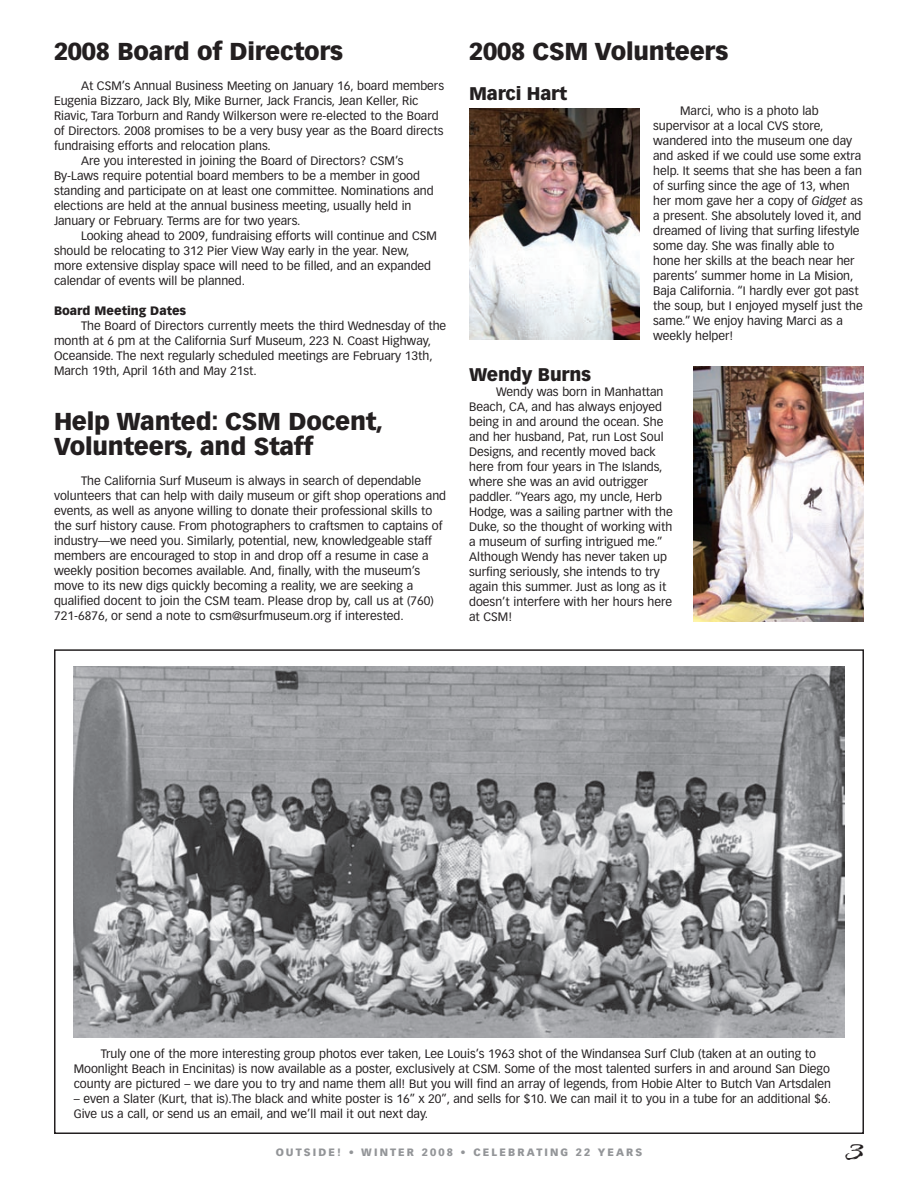
<style>
.page{position:relative;width:918px;height:1188px;background:#fff}
.page>*{position:absolute;margin:0;border:0;box-sizing:border-box;transform-origin:0 0}
.t1{font:36px "Arid ITC";color:#231f20}
.t2{font:900 24px/25.5px "Vectora LT";letter-spacing:-.01em;color:#231f20}
.t3{font:900 18px "Vectora LT";letter-spacing:-.01em;color:#231f20}
.t4{font:12px/15px "Vectora LT";color:#231f20}
.t5{font:900 12px "Vectora LT";color:#231f20}
.t6{font:900 10.5px "Vectora LT";letter-spacing:.2em;color:#939598}
.s1{font-style:italic}
</style>
<div class="page">
<img style="left:469px;top:108px;width:171px;height:231px">
<img style="left:694px;top:366px;width:170px;height:256px">
<img style="left:74px;top:666px;width:770px;height:371px">
<h2 class="t2" style="left:54px;top:38px;width:291px">2008 Board of Directors</h2>
<p class="t4" style="left:81px;top:78px;width:365px">At CSM’s Annual Business Meeting on January 16, board members</p>
<p class="t4" style="left:54px;top:93px;width:366px">Eugenia Bizzaro, Jack Bly, Mike Burner, Jack Francis, Jean Keller, Ric</p>
<p class="t4" style="left:54px;top:108px;width:386px">Riavic, Tara Torburn and Randy Wilkerson were re-elected to the Board</p>
<p class="t4" style="left:54px;top:123px;width:391px">of Directors. 2008 promises to be a very busy year as the Board directs</p>
<p class="t4" style="left:54px;top:138px;width:218px">fundraising efforts and relocation plans.</p>
<p class="t4" style="left:81px;top:153px;width:324px">Are you interested in joining the Board of Directors? CSM’s</p>
<p class="t4" style="left:54px;top:168px;width:368px">By-Laws require potential board members to be a member in good</p>
<p class="t4" style="left:54px;top:183px;width:381px">standing and participate on at least one committee. Nominations and</p>
<p class="t4" style="left:54px;top:198px;width:359px">elections are held at the annual business meeting, usually held in</p>
<p class="t4" style="left:54px;top:213px;width:248px">January or February. Terms are for two years.</p>
<p class="t4" style="left:81px;top:228px;width:357px">Looking ahead to 2009, fundraising efforts will continue and CSM</p>
<p class="t4" style="left:54px;top:243px;width:357px">should be relocating to 312 Pier View Way early in the year. New,</p>
<p class="t4" style="left:54px;top:258px;width:379px">more extensive display space will need to be filled, and an expanded</p>
<p class="t4" style="left:54px;top:273px;width:193px">calendar of events will be planned.</p>
<p class="t5" style="left:54px;top:303px;width:134px">Board Meeting Dates</p>
<p class="t4" style="left:54px;top:318px;width:394px;text-indent:27px">The Board of Directors currently meets the third Wednesday of the month at 6 pm at the California Surf Museum, 223 N. Coast Highway, Oceanside. The next regularly scheduled meetings are February 13th, March 19th, April 16th and May 21st.</p>
<h2 class="t2" style="left:54px;top:408px;width:331px">Help Wanted: CSM Docent,<br>Volunteers, and Staff</h2>
<p class="t4" style="left:54px;top:474px;width:394px;text-indent:27px">The California Surf Museum is always in search of dependable volunteers that can help with daily museum or gift shop operations and events, as well as anyone willing to donate their professional skills to the surf history cause. From photographers to craftsmen to captains of industry—we need you. Similarly, potential, new, knowledgeable staff members are encouraged to stop in and drop off a resume in case a weekly position becomes available. And, finally, with the museum’s move to its new digs quickly becoming a reality, we are seeking a qualified docent to join the CSM team. Please drop by, call us at (760)<br>721-6876, or send a note to csm@surfmuseum.org if interested.</p>
<h2 class="t2" style="left:469px;top:38px;width:261px">2008 CSM Volunteers</h2>
<h3 class="t3" style="left:469px;top:82px;width:99px">Marci Hart</h3>
<p class="t4" style="left:653px;top:103px;width:211px;text-indent:27px">Marci, who is a photo lab supervisor at a local CVS store, wandered into the museum one day and asked if we could use some extra help. It seems that she has been a fan of surfing since the age of 13, when her mom gave her a copy of <span class="s1">Gidget</span> as a present. She absolutely loved it, and dreamed of living that surfing lifestyle some day. She was finally able to hone her skills at the beach near her parents’ summer home in La Mision, Baja California. “I hardly ever got past the soup, but I enjoyed myself just the same.” We enjoy having Marci as a weekly helper!</p>
<h3 class="t3" style="left:469px;top:363px;width:124px">Wendy Burns</h3>
<p class="t4" style="left:469px;top:384px;width:205px;text-indent:27px">Wendy was born in Manhattan<br>Beach, CA, and has always enjoyed being in and around the ocean. She and her husband, Pat, run Lost Soul<br>Designs, and recently moved back here from four years in The Islands, where she was an avid outrigger paddler. “Years ago, my uncle, Herb<br>Hodge, was a sailing partner with the<br>Duke, so the thought of working with a museum of surfing intrigued me.”<br>Although Wendy has never taken up surfing seriously, she intends to try again this summer. Just as long as it doesn’t interfere with her hours here at CSM!</p>
<p class="t4" style="left:74px;top:1046px;width:759px;text-indent:27px">Truly one of the more interesting group photos ever taken, Lee Louis’s 1963 shot of the Windansea Surf Club (taken at an outing to<br>Moonlight Beach in Encinitas) is now available as a poster, exclusively at CSM. Some of the most talented surfers in and around San Diego county are pictured – we dare you to try and name them all! But you will find an array of legends, from Hobie Alter to Butch Van Artsdalen</p>
<p class="t4" style="left:74px;top:1091px;width:759px">– even a Slater (Kurt, that is).The black and white poster is 16” x 20”, and sells for $10. We can mail it to you in a tube for an additional $6.<br>Give us a call, or send us an email, and we’ll mail it out next day.</p>
<p class="t6" style="left:276px;top:1146px;width:367px">Outside! • WI NTE R 2008 • CE LE BRATI NG 22 YE ARS</p>
<h1 class="t1" style="left:845px;top:1130px;width:20px">3</h1>
</div>
